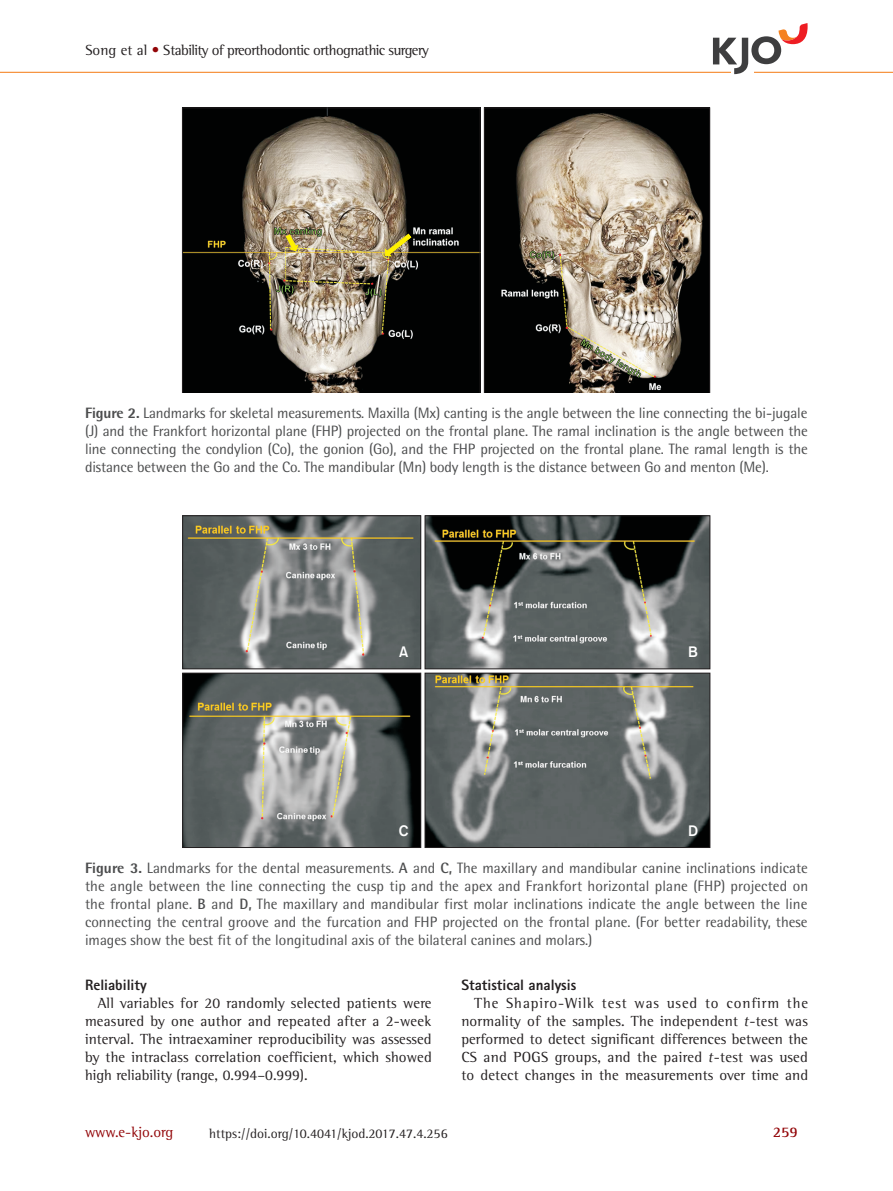
<style>
.page{position:relative;width:893px;height:1191px;background:#fff}
.page>*{position:absolute;margin:0;border:0;box-sizing:border-box;transform-origin:0 0}
.t1{font:15px/18px "Rotis Semi Sans Std";letter-spacing:-.01em;color:#4b4c4d;text-align:justify}
.t2{font:15px/18px "Rotis Semi Serif Std";color:#231f20;text-align:justify}
.t3{font:15px "Rotis Semi Serif Std";letter-spacing:-.04em;color:#231f20}
.t4{font:800 15px "Rotis Sans Serif Std";color:#231f20}
.t5{font:15px "Rotis Semi Serif Std";color:#920407}
.t6{font:15px "Gothic 725 BT Bold A";color:#fff}
.t7{font:700 15px "Rotis Semi Serif Std";color:#920407}
.t8{font:13.5px "Rotis Semi Serif Std";color:#231f20}
.s1{color:#920407}
.s2{font-weight:800}
.s3{font-weight:700}
.s4{font-style:italic}
</style>
<div class="page">
<hr style="left:0;top:72px;width:893px;height:1px;background:#f58220">
<svg style="left:713px;top:23px;width:95px;height:51px"></svg>
<svg style="left:182px;top:108px;width:298px;height:285px;background:#444038"></svg>
<svg style="left:484px;top:108px;width:226px;height:285px;background:#6b6358"></svg>
<svg style="left:385px;top:234px;width:26px;height:22px"></svg>
<svg style="left:286px;top:234px;width:12px;height:17px"></svg>
<svg style="left:182px;top:515px;width:528px;height:333px;background:#6b6f6c"></svg>
<p class="t3" style="left:85px;top:41px;width:345px">Song et al <span class="s1">•</span> Stability of preorthodontic orthognathic surgery</p>
<p class="t1" style="left:85px;top:404px;width:724px"><span class="s2">Figure 2.</span> Landmarks for skeletal measurements. Maxilla (Mx) canting is the angle between the line connecting the bi-jugale (J) and the Frankfort horizontal plane (FHP) projected on the frontal plane. The ramal inclination is the angle between the line connecting the condylion (Co), the gonion (Go), and the FHP projected on the frontal plane. The ramal length is the distance between the Go and the Co. The mandibular (Mn) body length is the distance between Go and menton (Me).</p>
<p class="t6" style="left:399px;top:643px;width:11px">A</p>
<p class="t6" style="left:688px;top:643px;width:11px">B</p>
<p class="t6" style="left:399px;top:822px;width:11px">C</p>
<p class="t6" style="left:688px;top:822px;width:12px">D</p>
<p class="t1" style="left:85px;top:859px;width:725px"><span class="s2">Figure 3.</span> Landmarks for the dental measurements. <span class="s3">A</span> and <span class="s3">C,</span> The maxillary and mandibular canine inclinations indicate the angle between the line connecting the cusp tip and the apex and Frankfort horizontal plane (FHP) projected on the frontal plane. <span class="s3">B</span> and <span class="s3">D,</span> The maxillary and mandibular first molar inclinations indicate the angle between the line connecting the central groove and the furcation and FHP projected on the frontal plane. (For better readability, these images show the best fit of the longitudinal axis of the bilateral canines and molars.)</p>
<p class="t4" style="left:85px;top:975px;width:63px">Reliability</p>
<p class="t2" style="left:85px;top:993px;width:348px;text-indent:13px">All variables for 20 randomly selected patients were measured by one author and repeated after a 2-week interval. The intraexaminer reproducibility was assessed by the intraclass correlation coefficient, which showed high reliability (range, 0.994–0.999).</p>
<p class="t4" style="left:461px;top:975px;width:116px">Statistical analysis</p>
<p class="t2" style="left:461px;top:993px;width:348px;text-indent:13px">The Shapiro-Wilk test was used to confirm the normality of the samples. The independent <span class="s4">t</span>-test was performed to detect significant differences between the CS and POGS groups, and the paired <span class="s4">t</span>-test was used to detect changes in the measurements over time and</p>
<p class="t5" style="left:85px;top:1122px;width:90px">www.e-kjo.org</p>
<p class="t8" style="left:209px;top:1125px;width:240px">https://doi.org/10.4041/kjod.2017.47.4.256</p>
<p class="t7" style="left:773px;top:1122px;width:27px">259</p>
</div>
